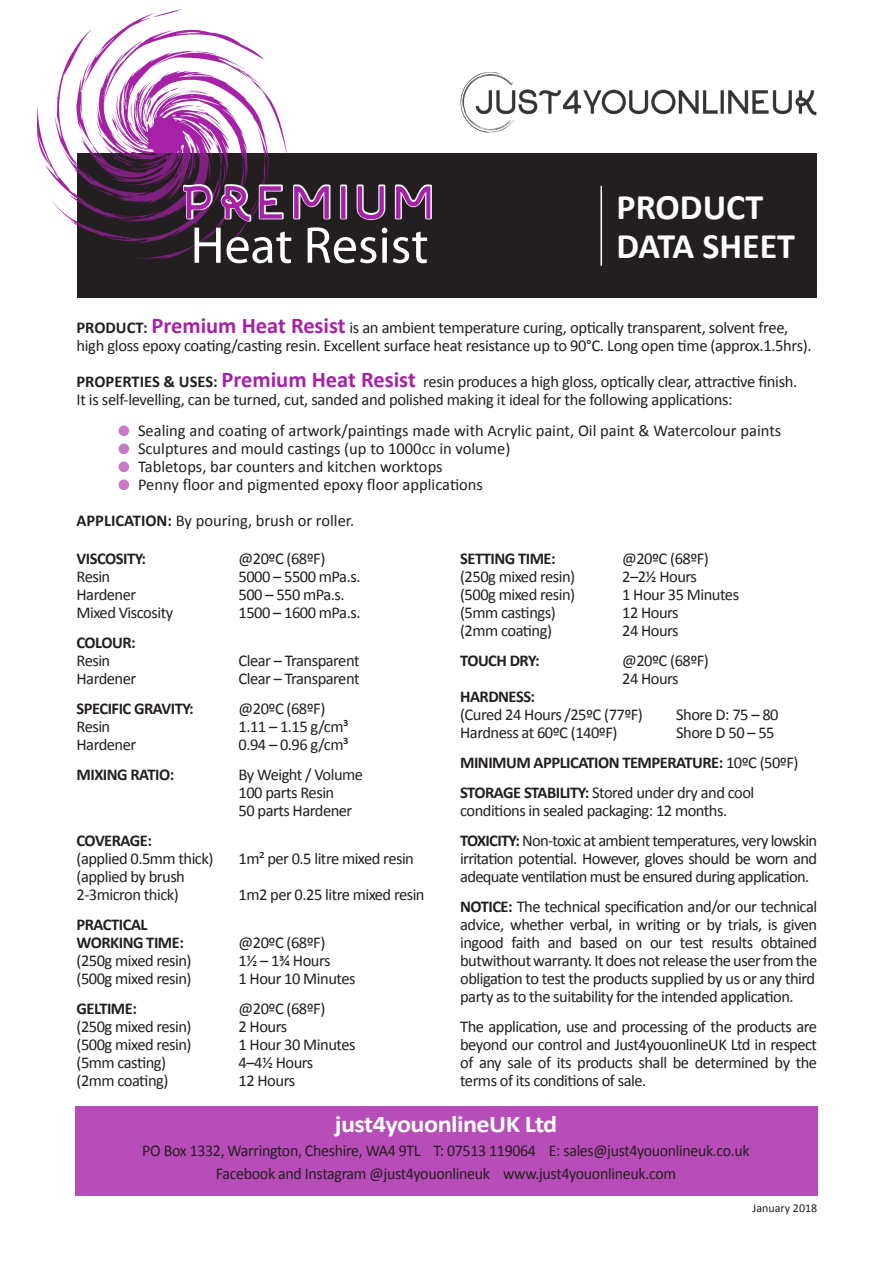
<style>
.page{position:relative;width:893px;height:1263px;background:#fff}
.page>*{position:absolute;margin:0;border:0;box-sizing:border-box;transform-origin:0 0}
.t1{font:52.05px "Myriad Pro";color:#fff}
.t2{font:700 36px "Calibri";color:#fff}
.t3{font:700 24px "Calibri";letter-spacing:-.02em;color:#fff;scale:1.09 1}
.t4{font:16.5px/18px "Calibri";letter-spacing:-.03em;color:#231f20;text-align:justify}
.t5{font:16.5px "Calibri";color:#231f20}
.t6{font:700 16.5px "Calibri";letter-spacing:-.03em;color:#231f20}
.t7{font:12px "Calibri";color:#231f20}
.s1{font-weight:700}
.s2{font-weight:700;font-size:22.5px;color:#a621a7}
.s3{font-weight:400}
</style>
<div class="page">
<img style="left:37px;top:9px;width:250px;height:215px">
<div style="left:77px;top:153px;width:739px;height:144px;background:#231f20"></div>
<div style="left:75px;top:1107px;width:742px;height:89px;background:#b74db8"></div>
<img style="left:460px;top:72px;width:357px;height:61px">
<hr style="left:600px;top:186px;width:2px;height:80px;background:#fff">
<div style="left:119px;top:425px;width:10px;height:11px;background:#c979ca;border-radius:50%"></div>
<div style="left:119px;top:443px;width:10px;height:11px;background:#c979ca;border-radius:50%"></div>
<div style="left:119px;top:461px;width:10px;height:11px;background:#c979ca;border-radius:50%"></div>
<div style="left:119px;top:479px;width:10px;height:11px;background:#c979ca;border-radius:50%"></div>
<img style="left:75px;top:153px;width:213px;height:106px">
<img style="left:179px;top:182px;width:253px;height:42px">
<p class="t1" style="left:191px;top:213px;width:239px">Heat Resist</p>
<p class="t2" style="left:617px;top:184px;width:148px">PRODUCT</p>
<p class="t2" style="left:617px;top:223px;width:180px">DATA SHEET</p>
<p class="t4" style="left:77px;top:318px;width:737px"><span class="s1">PRODUCT:</span> <span class="s2">Premium Heat Resist</span> is an ambient temperature curing, optically transparent, solvent free, high gloss epoxy coating/casting resin. Excellent surface heat resistance up to 90°C. Long open time (approx.1.5hrs).</p>
<p class="t4" style="left:77px;top:372px;width:722px"><span class="s1">PROPERTIES &amp; USES:</span> <span class="s2">Premium Heat Resist</span> resin produces a high gloss, optically clear, attractive finish.</p>
<p class="t4" style="left:77px;top:390px;width:658px">It is self-levelling, can be turned, cut, sanded and polished making it ideal for the following applications:</p>
<p class="t5" style="left:138px;top:420px;width:645px">Sealing and coating of artwork/paintings made with Acrylic paint, Oil paint &amp; Watercolour paints</p>
<p class="t5" style="left:138px;top:438px;width:374px">Sculptures and mould castings (up to 1000cc in volume)</p>
<p class="t5" style="left:138px;top:456px;width:306px">Tabletops, bar counters and kitchen worktops</p>
<p class="t5" style="left:138px;top:474px;width:346px">Penny floor and pigmented epoxy floor applications</p>
<p class="t5" style="left:77px;top:510px;width:279px"><span class="s1">APPLICATION:</span> By pouring, brush or roller.</p>
<p class="t6" style="left:77px;top:548px;width:71px">VISCOSITY:</p>
<p class="t4" style="left:239px;top:549px;width:88px">@20ºC (68ºF)</p>
<p class="t4" style="left:77px;top:567px;width:35px">Resin</p>
<p class="t4" style="left:239px;top:567px;width:123px">5000 – 5500 mPa.s.</p>
<p class="t4" style="left:77px;top:585px;width:61px">Hardener</p>
<p class="t4" style="left:239px;top:585px;width:108px">500 – 550 mPa.s.</p>
<p class="t4" style="left:77px;top:603px;width:98px">Mixed Viscosity</p>
<p class="t4" style="left:239px;top:603px;width:123px">1500 – 1600 mPa.s.</p>
<p class="t6" style="left:77px;top:632px;width:61px">COLOUR:</p>
<p class="t4" style="left:77px;top:651px;width:35px">Resin</p>
<p class="t4" style="left:239px;top:651px;width:123px">Clear – Transparent</p>
<p class="t4" style="left:77px;top:669px;width:61px">Hardener</p>
<p class="t4" style="left:239px;top:669px;width:123px">Clear – Transparent</p>
<p class="t6" style="left:77px;top:698px;width:119px">SPECIFIC GRAVITY:</p>
<p class="t4" style="left:239px;top:699px;width:88px">@20ºC (68ºF)</p>
<p class="t4" style="left:77px;top:717px;width:35px">Resin</p>
<p class="t4" style="left:239px;top:717px;width:112px">1.11 – 1.15 g/cm³</p>
<p class="t4" style="left:77px;top:735px;width:61px">Hardener</p>
<p class="t4" style="left:239px;top:735px;width:112px">0.94 – 0.96 g/cm³</p>
<p class="t6" style="left:77px;top:764px;width:99px">MIXING RATIO:</p>
<p class="t4" style="left:239px;top:765px;width:126px">By Weight / Volume</p>
<p class="t4" style="left:239px;top:783px;width:97px">100 parts Resin</p>
<p class="t4" style="left:239px;top:801px;width:115px">50 parts Hardener</p>
<p class="t6" style="left:77px;top:830px;width:77px">COVERAGE:</p>
<p class="t4" style="left:77px;top:849px;width:138px">(applied 0.5mm thick)</p>
<p class="t4" style="left:239px;top:849px;width:177px">1m² per 0.5 litre mixed resin</p>
<p class="t4" style="left:77px;top:867px;width:110px">(applied by brush</p>
<p class="t4" style="left:77px;top:885px;width:104px">2-3micron thick)</p>
<p class="t4" style="left:239px;top:885px;width:188px">1m2 per 0.25 litre mixed resin</p>
<p class="t6" style="left:77px;top:914px;width:72px">PRACTICAL</p>
<p class="t6" style="left:77px;top:932px;width:109px">WORKING TIME:</p>
<p class="t4" style="left:239px;top:933px;width:88px">@20ºC (68ºF)</p>
<p class="t4" style="left:77px;top:951px;width:117px">(250g mixed resin)</p>
<p class="t4" style="left:239px;top:951px;width:93px">1½ – 1¾ Hours</p>
<p class="t4" style="left:77px;top:969px;width:117px">(500g mixed resin)</p>
<p class="t4" style="left:239px;top:969px;width:118px">1 Hour 10 Minutes</p>
<p class="t6" style="left:77px;top:998px;width:62px">GELTIME:</p>
<p class="t4" style="left:239px;top:999px;width:88px">@20ºC (68ºF)</p>
<p class="t4" style="left:77px;top:1017px;width:117px">(250g mixed resin)</p>
<p class="t4" style="left:239px;top:1017px;width:50px">2 Hours</p>
<p class="t4" style="left:77px;top:1035px;width:117px">(500g mixed resin)</p>
<p class="t4" style="left:239px;top:1035px;width:118px">1 Hour 30 Minutes</p>
<p class="t4" style="left:77px;top:1053px;width:91px">(5mm casting)</p>
<p class="t4" style="left:239px;top:1053px;width:76px">4–4½ Hours</p>
<p class="t4" style="left:77px;top:1071px;width:93px">(2mm coating)</p>
<p class="t4" style="left:239px;top:1071px;width:58px">12 Hours</p>
<p class="t6" style="left:460px;top:548px;width:97px">SETTING TIME:</p>
<p class="t4" style="left:622px;top:549px;width:88px">@20ºC (68ºF)</p>
<p class="t4" style="left:460px;top:567px;width:117px">(250g mixed resin)</p>
<p class="t4" style="left:622px;top:567px;width:76px">2–2½ Hours</p>
<p class="t4" style="left:460px;top:585px;width:117px">(500g mixed resin)</p>
<p class="t4" style="left:622px;top:585px;width:118px">1 Hour 35 Minutes</p>
<p class="t4" style="left:460px;top:603px;width:97px">(5mm castings)</p>
<p class="t4" style="left:622px;top:603px;width:58px">12 Hours</p>
<p class="t4" style="left:460px;top:621px;width:93px">(2mm coating)</p>
<p class="t4" style="left:622px;top:621px;width:58px">24 Hours</p>
<p class="t6" style="left:460px;top:650px;width:81px">TOUCH DRY:</p>
<p class="t4" style="left:622px;top:651px;width:88px">@20ºC (68ºF)</p>
<p class="t4" style="left:622px;top:669px;width:58px">24 Hours</p>
<p class="t6" style="left:460px;top:686px;width:77px">HARDNESS:</p>
<p class="t4" style="left:460px;top:705px;width:184px">(Cured 24 Hours /25ºC (77ºF)</p>
<p class="t4" style="left:676px;top:705px;width:104px">Shore D: 75 – 80</p>
<p class="t4" style="left:460px;top:723px;width:159px">Hardness at 60ºC (140ºF)</p>
<p class="t4" style="left:676px;top:723px;width:100px">Shore D 50 – 55</p>
<p class="t6" style="left:460px;top:752px;width:340px">MINIMUM APPLICATION TEMPERATURE: <span class="s3">10ºC (50ºF)</span></p>
<p class="t4" style="left:460px;top:783px;width:296px"><span class="s1">STORAGE STABILITY:</span> Stored under dry and cool</p>
<p class="t4" style="left:460px;top:801px;width:269px">conditions in sealed packaging: 12 months.</p>
<p class="t4" style="left:460px;top:831px;width:359px"><span class="s1">TOXICITY:</span> Non-toxic at ambient temperatures, very lowskin irritation potential. However, gloves should be worn and adequate ventilation must be ensured during application.</p>
<p class="t4" style="left:460px;top:897px;width:359px"><span class="s1">NOTICE:</span> The technical specification and/or our technical advice, whether verbal, in writing or by trials, is given ingood faith and based on our test results obtained butwithout warranty. It does not release the user from the</p>
<p class="t4" style="left:460px;top:969px;width:357px">obligation to test the products supplied by us or any third</p>
<p class="t4" style="left:460px;top:987px;width:335px">party as to the suitability for the intended application.</p>
<p class="t4" style="left:460px;top:1017px;width:359px">The application, use and processing of the products are beyond our control and Just4youonlineUK Ltd in respect of any sale of its products shall be determined by the terms of its conditions of sale.</p>
<p class="t3" style="left:335px;top:1109px;width:206px">just4youonlineUK Ltd</p>
<p class="t4" style="left:142px;top:1141px;width:609px">PO Box 1332, Warrington, Cheshire, WA4 9TL T: 07513 119064 E: sales@just4youonlineuk.co.uk</p>
<p class="t4" style="left:216px;top:1165px;width:462px">Facebook and Instagram @just4youonlineuk www.just4youonlineuk.com</p>
<p class="t7" style="left:753px;top:1201px;width:66px">January 2018</p>
</div>
